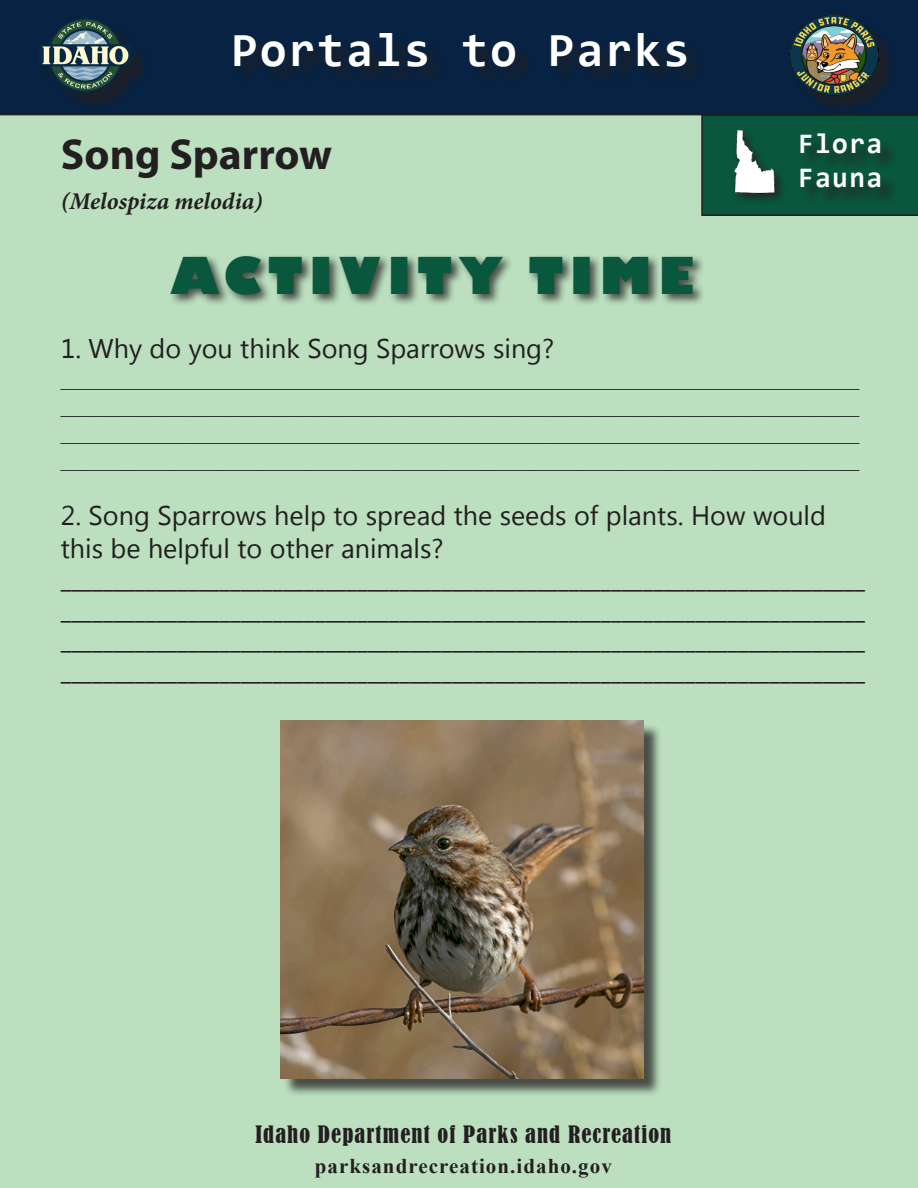
<style>
.page{position:relative;width:918px;height:1188px;background:#fff}
.page>*{position:absolute;margin:0;border:0;box-sizing:border-box;transform-origin:0 0}
.t1{font:800 49.5px "Gill Sans";letter-spacing:.13em;color:#09573d}
.t2{font:700 48px "Consolas";letter-spacing:.05em;color:#fff}
.t3{font:700 43.5px "Myriad Pro";color:#231f20}
.t4{font:700 28.5px/34.2px "Consolas";letter-spacing:.05em;color:#fff}
.t5{font:27px/32.4px "Microsoft Tai Le";color:#231f20}
.t6{font:25.5px/30.6px "Microsoft Tai Le";color:#231f20;text-align:justify}
.t7{font:italic 700 24px "Minion Pro";color:#231f20}
.t8{font:22.5px/27px "Times New Roman";color:#231f20;text-align:justify}
.t9{font:condensed 22.5px "Bernard";letter-spacing:.05em;color:#231f20}
.t10{font:700 21px "Times New Roman";letter-spacing:.05em;color:#231f20}
</style>
<div class="page">
<div style="left:0;top:115px;width:918px;height:1073px;background:#bbdfbf"></div>
<svg style="left:701px;top:115px;width:217px;height:101px;background:#0b523a"></svg>
<div style="left:802px;top:134px;width:96px;height:71px;background:#231f20;opacity:.75"></div>
<img style="left:707px;top:115px;width:91px;height:91px">
<div style="left:0;top:0;width:918px;height:115px;background:#072242"></div>
<div style="left:237px;top:35px;width:467px;height:50px;background:#09213f"></div>
<div style="left:42px;top:20px;width:107px;height:91px;background:#231f20;opacity:.75"></div>
<img style="left:40px;top:17px;width:91px;height:75px">
<div style="left:792px;top:17px;width:105px;height:97px;background:#231f20;opacity:.75"></div>
<img style="left:789px;top:14px;width:89px;height:82px">
<div style="left:168px;top:254px;width:538px;height:53px;background:#231f20;opacity:.75"></div>
<div style="left:283px;top:723px;width:380px;height:374px;background:#231f20;opacity:.75"></div>
<img style="left:281px;top:721px;width:363px;height:357px">
<p class="t2" style="left:231px;top:19px;width:460px">Portals to Parks</p>
<p class="t3" style="left:61px;top:126px;width:273px">Song Sparrow</p>
<p class="t7" style="left:61px;top:184px;width:203px">(Melospiza melodia)</p>
<p class="t1" style="left:171px;top:245px;width:525px">ACTIVITY TIME</p>
<p class="t4" style="left:798px;top:126px;width:86px">Flora<br>Fauna</p>
<p class="t5" style="left:61px;top:334px;width:495px">1. Why do you think Song Sparrows sing?</p>
<p class="t8" style="left:61px;top:363px;width:800px">_______________________________________________________________________ _______________________________________________________________________ _______________________________________________________________________ _______________________________________________________________________</p>
<p class="t5" style="left:61px;top:501px;width:767px">2. Song Sparrows help to spread the seeds of plants. How would this be helpful to other animals?</p>
<p class="t6" style="left:61px;top:566px;width:806px">____________________________________________________________________________ ____________________________________________________________________________ ____________________________________________________________________________ ____________________________________________________________________________</p>
<p class="t9" style="left:256px;top:1121px;width:417px">Idaho Department of Parks and Recreation</p>
<p class="t10" style="left:315px;top:1151px;width:299px">parksandrecreation.idaho.gov</p>
</div>
